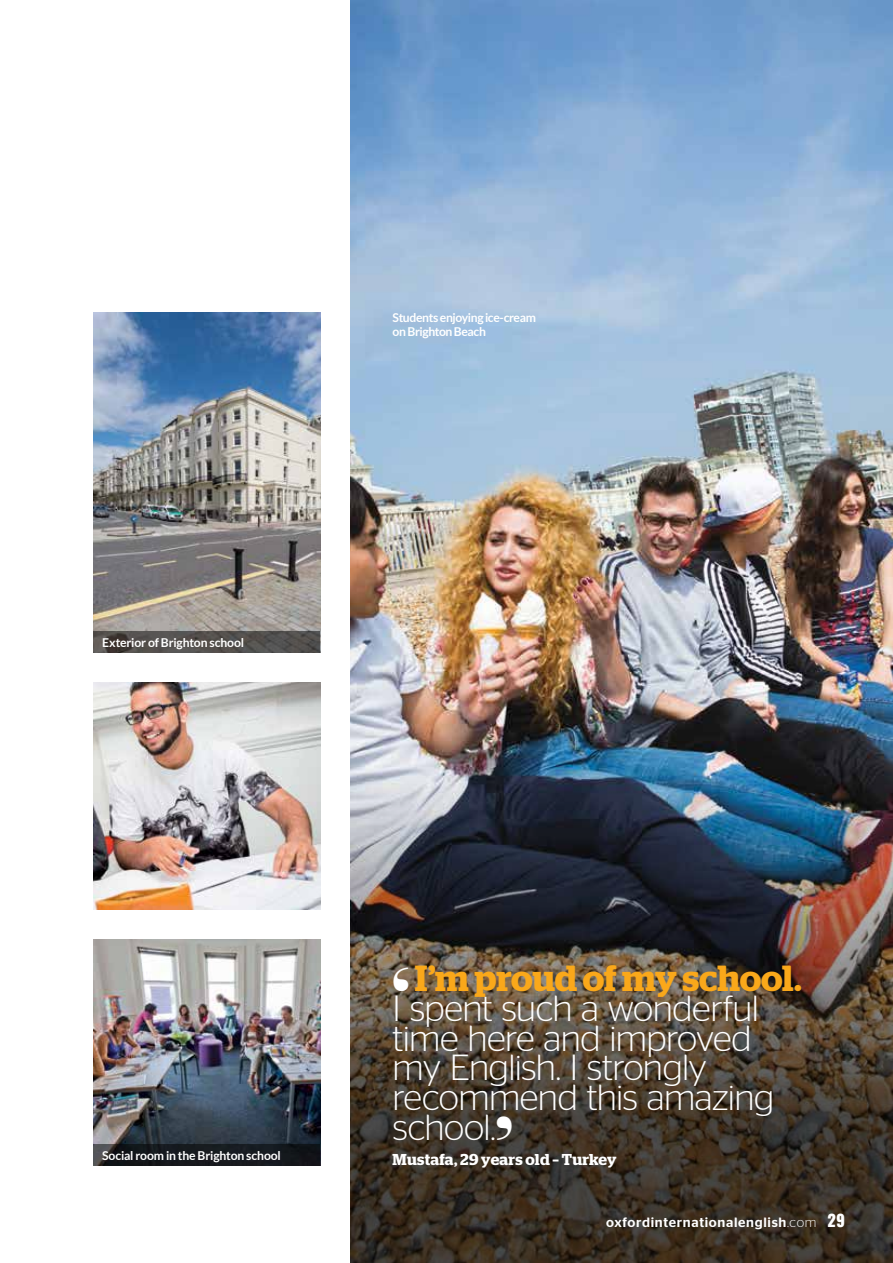
<style>
.page{position:relative;width:893px;height:1263px;background:#fff}
.page>*{position:absolute;margin:0;border:0;box-sizing:border-box;transform-origin:0 0}
.t1{font:300 36.3px/29.8px "Stag Sans";letter-spacing:-.015em;color:#fff}
.t2{font:600 36.3px "Stag";letter-spacing:-.005em;color:#faa81a}
.t3{font:600 15.75px "Stag";letter-spacing:.015em;color:#fff}
.t4{font:500 13.5px "Stag Sans";letter-spacing:.05em;color:#fff}
.t5{font:700 12.15px/13.5px "Lato";letter-spacing:-.02em;color:#fff}
.s1{font-family:"Stag Sans";font-weight:300;font-size:33.6px;color:#fff}
.s2{font-size:33.6px}
.s3{font-weight:300}
.s4{font-family:"Oswald";font-weight:800;font-size:16.2px}
</style>
<div class="page">
<img style="left:350px;top:0;width:543px;height:526px">
<img style="left:94px;top:939px;width:226px;height:205px">
<img style="left:94px;top:682px;width:226px;height:227px">
<img style="left:94px;top:313px;width:226px;height:318px">
<img style="left:350px;top:526px;width:543px;height:737px">
<svg style="left:94px;top:1144px;width:226px;height:22px;background:#181b1f"></svg>
<svg style="left:94px;top:631px;width:226px;height:22px;background:#514e4b"></svg>
<p class="t5" style="left:102px;top:636px;width:144px">Exterior of Brighton school</p>
<p class="t5" style="left:393px;top:311px;width:145px">Students enjoying ice-cream on Brighton Beach</p>
<p class="t5" style="left:102px;top:1149px;width:180px">Social room in the Brighton school</p>
<h1 class="t2" style="left:393px;top:957px;width:411px"><span class="s1">‘</span> I’m proud of my school.</h1>
<h1 class="t1" style="left:393px;top:993px;width:383px">I spent such a wonderful time here and improved my English. I strongly recommend this amazing school.<span class="s2">’</span></h1>
<p class="t3" style="left:393px;top:1150px;width:225px">Mustafa, 29 years old – Turkey</p>
<p class="t4" style="left:606px;top:1214px;width:240px">oxfordinternationalenglish<span class="s3">.com</span> <span class="s4">29</span></p>
</div>
